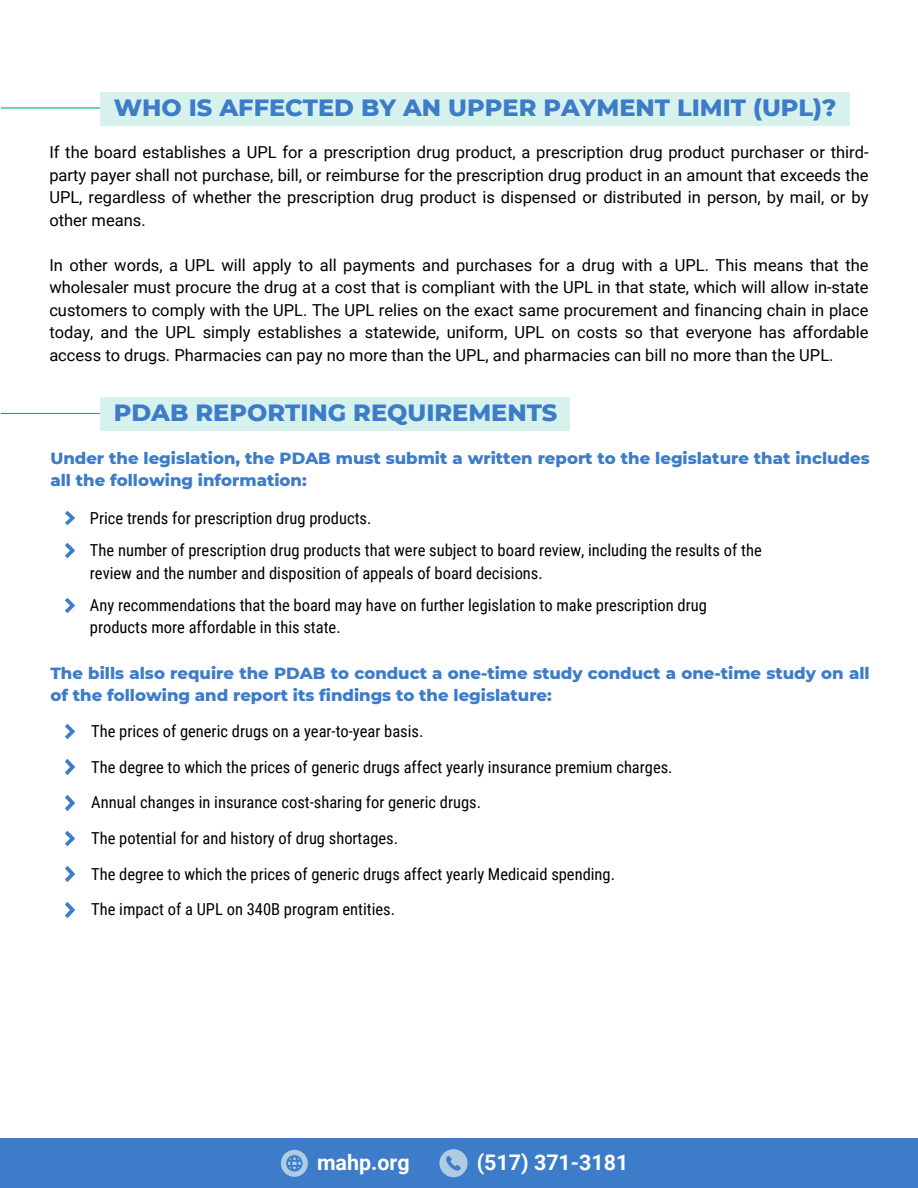
<style>
.page{position:relative;width:918px;height:1188px;background:#fff}
.page>*{position:absolute;margin:0;border:0;box-sizing:border-box;transform-origin:0 0}
.t1{font:800 24px "Montserrat";color:#3d7cc9}
.t2{font:700 21.45px "Roboto";color:#fff}
.t3{font:16.5px/22.5px "Roboto";color:#000;text-align:justify}
.t4{font:16.5px/22.5px "Roboto Condensed";color:#000}
.t5{font:800 16.5px/22.5px "Montserrat";color:#3d7cc9}
</style>
<div class="page">
<div style="left:100px;top:92px;width:750px;height:33px;background:#d7f2ec"></div>
<hr style="left:1px;top:107px;width:99px;height:2px;background:#00b189">
<hr style="left:1px;top:413px;width:99px;height:1px;background:#00b189">
<div style="left:100px;top:397px;width:470px;height:34px;background:#d7f2ec"></div>
<img style="left:66px;top:511px;width:9px;height:14px">
<svg style="left:66px;top:544px;width:9px;height:13px"></svg>
<svg style="left:66px;top:599px;width:9px;height:13px"></svg>
<img style="left:66px;top:724px;width:9px;height:15px">
<img style="left:66px;top:760px;width:9px;height:15px">
<img style="left:66px;top:796px;width:9px;height:14px">
<img style="left:66px;top:831px;width:9px;height:15px">
<img style="left:66px;top:867px;width:9px;height:15px">
<img style="left:66px;top:903px;width:9px;height:14px">
<div style="left:0;top:1138px;width:918px;height:50px;background:#3d7cc9"></div>
<svg style="left:281px;top:1150px;width:27px;height:27px"></svg>
<svg style="left:439px;top:1149px;width:29px;height:28px"></svg>
<p class="t1" style="left:114px;top:93px;width:724px">WHO IS AFFECTED BY AN UPPER PAYMENT LIMIT (UPL)?</p>
<p class="t3" style="left:49px;top:141px;width:821px">If the board establishes a UPL for a prescription drug product, a prescription drug product purchaser or third&shy;party payer shall not purchase, bill, or reimburse for the prescription drug product in an amount that exceeds the UPL, regardless of whether the prescription drug product is dispensed or distributed in person, by mail, or by other means.</p>
<p class="t3" style="left:49px;top:254px;width:821px">In other words, a UPL will apply to all payments and purchases for a drug with a UPL. This means that the wholesaler must procure the drug at a cost that is compliant with the UPL in that state, which will allow in-state customers to comply with the UPL. The UPL relies on the exact same procurement and financing chain in place today, and the UPL simply establishes a statewide, uniform, UPL on costs so that everyone has affordable access to drugs. Pharmacies can pay no more than the UPL, and pharmacies can bill no more than the UPL.</p>
<p class="t1" style="left:114px;top:398px;width:445px">PDAB REPORTING REQUIREMENTS</p>
<p class="t5" style="left:50px;top:447px;width:821px">Under the legislation, the PDAB must submit a written report to the legislature that includes all the following information:</p>
<p class="t4" style="left:90px;top:507px;width:283px">Price trends for prescription drug products.</p>
<p class="t4" style="left:90px;top:539px;width:673px">The number of prescription drug products that were subject to board review, including the results of the review and the number and disposition of appeals of board decisions.</p>
<p class="t4" style="left:90px;top:594px;width:619px">Any recommendations that the board may have on further legislation to make prescription drug products more affordable in this state.</p>
<p class="t5" style="left:50px;top:661px;width:821px">The bills also require the PDAB to conduct a one-time study conduct a one-time study on all of the following and report its findings to the legislature:</p>
<p class="t4" style="left:91px;top:720px;width:334px">The prices of generic drugs on a year-to-year basis.</p>
<p class="t4" style="left:91px;top:756px;width:583px">The degree to which the prices of generic drugs affect yearly insurance premium charges.</p>
<p class="t4" style="left:91px;top:792px;width:391px">Annual changes in insurance cost-sharing for generic drugs.</p>
<p class="t4" style="left:91px;top:827px;width:308px">The potential for and history of drug shortages.</p>
<p class="t4" style="left:91px;top:863px;width:525px">The degree to which the prices of generic drugs affect yearly Medicaid spending.</p>
<p class="t4" style="left:91px;top:899px;width:305px">The impact of a UPL on 340B program entities.</p>
<p class="t2" style="left:317px;top:1151px;width:94px">mahp.org</p>
<p class="t2" style="left:477px;top:1150px;width:153px">(517) 371-3181</p>
</div>
